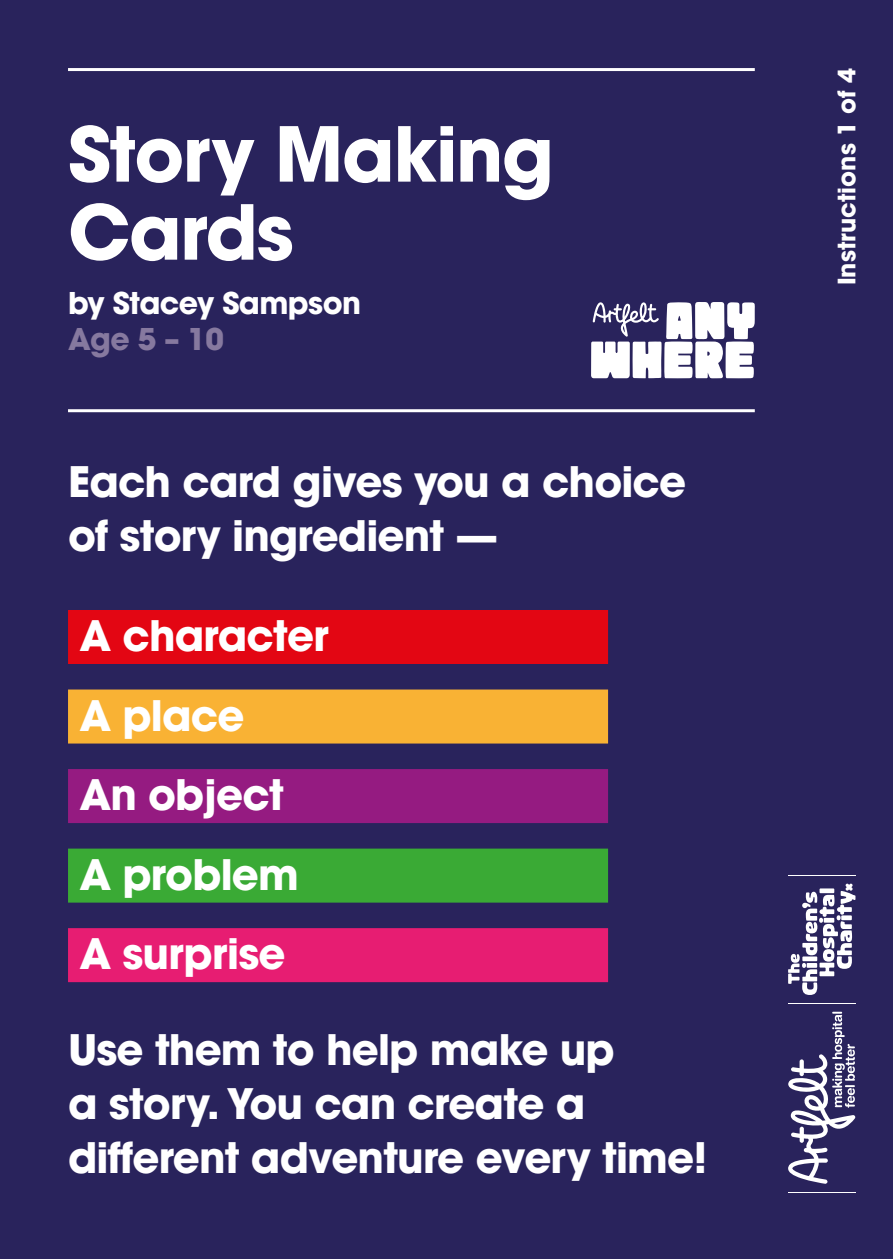
<style>
.page{position:relative;width:893px;height:1259px;background:#29235c}
.page>*{position:absolute;margin:0;border:0;box-sizing:border-box;transform-origin:0 0}
.t1{font:700 75px/78px "ITC Avant Garde Gothic";letter-spacing:-.02em;color:#fff}
.t2{font:700 42px/79.5px "ITC Avant Garde Gothic";letter-spacing:-.02em;color:#fff}
.t3{font:700 30px "ITC Avant Garde Gothic";letter-spacing:-.02em;color:#fff}
.t4{font:700 30px "ITC Avant Garde Gothic";color:#86799f}
.t5{font:700 24px "ITC Avant Garde Gothic";color:#fff}
</style>
<div class="page">
<hr style="left:68px;top:68px;width:687px;height:3px;background:#fff">
<hr style="left:68px;top:409px;width:687px;height:3px;background:#fff">
<svg style="left:788px;top:1011px;width:67px;height:173px"></svg>
<svg style="left:788px;top:883px;width:67px;height:112px"></svg>
<hr style="left:788px;top:1003px;width:67px;height:1px;background:#fff">
<hr style="left:788px;top:1191px;width:67px;height:1px;background:#fff">
<hr style="left:788px;top:875px;width:67px;height:1px;background:#fff">
<div style="left:68px;top:610px;width:540px;height:54px;background:#e30613"></div>
<div style="left:68px;top:689px;width:540px;height:54px;background:#f9b234"></div>
<div style="left:68px;top:769px;width:540px;height:54px;background:#951b81"></div>
<div style="left:68px;top:848px;width:540px;height:54px;background:#3aaa35"></div>
<div style="left:68px;top:928px;width:540px;height:54px;background:#e71d72"></div>
<svg style="left:591px;top:302px;width:164px;height:76px"></svg>
<h1 class="t1" style="left:68px;top:115px;width:487px">Story Making<br>Cards</h1>
<p class="t3" style="left:68px;top:283px;width:294px">by Stacey Sampson</p>
<p class="t4" style="left:68px;top:319px;width:157px">Age 5 – 10</p>
<p class="t2" style="left:68px;top:454px;width:620px;line-height:54px">Each card gives you a choice of story ingredient —</p>
<p class="t2" style="left:79px;top:596px;width:251px">A character<br>A place<br>An object<br>A problem<br>A surprise</p>
<p class="t2" style="left:68px;top:1022px;width:641px;line-height:54px">Use them to help make up<br>a story. You can create a different adventure every time!</p>
<p class="t5" style="left:831px;top:285px;width:219px;rotate:-90deg">Instructions 1 of 4</p>
</div>
